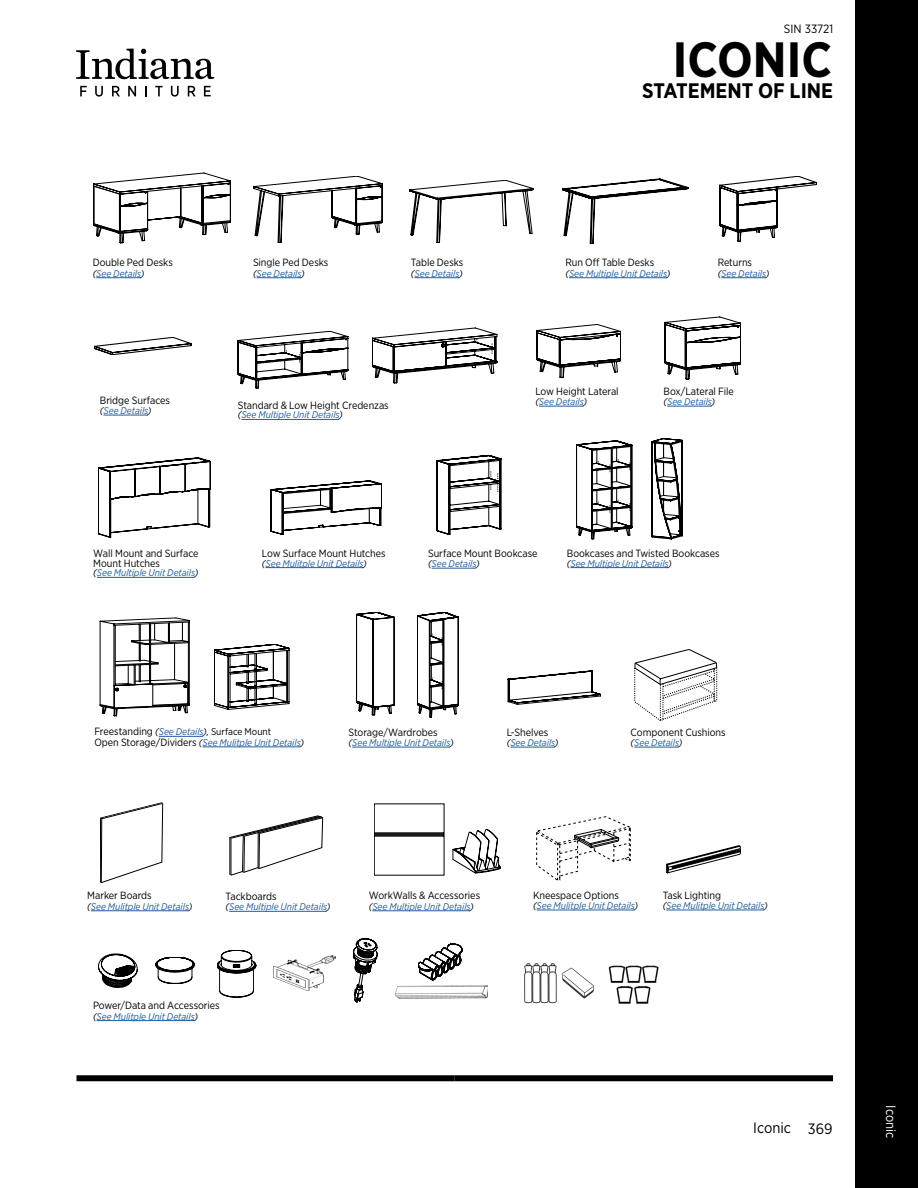
<style>
.page{position:relative;width:918px;height:1188px;background:#fff}
.page>*{position:absolute;margin:0;border:0;box-sizing:border-box;transform-origin:0 0}
.t1{font:700 49.5px "Gotham Narrow";color:#000}
.t2{font:700 21px "Gotham Narrow";color:#000}
.t3{font:15px "Gotham Narrow";color:#000}
.t4{font:13.5px "Gotham Narrow";color:#fff}
.t5{font:12px "Gotham Narrow";color:#000}
.t6{font:10.5px/9.8px "Gotham Narrow";letter-spacing:-.005em;color:#000}
.t7{font:italic 9.75px "Gotham Narrow";letter-spacing:-.005em;color:#215e9e}
.s1{color:#000}
.s2{font-style:italic;font-size:9.75px}
.s3{font-style:italic;font-size:9.75px;color:#215e9e}
.s4{font-size:9.75px}
.s5{font-style:normal;font-size:10.5px;color:#000}
</style>
<div class="page">
<div style="left:76px;top:1075px;width:379px;height:6px;background:#000"></div>
<div style="left:455px;top:1075px;width:378px;height:6px;background:#000"></div>
<svg style="left:76px;top:49px;width:138px;height:30px"></svg>
<svg style="left:80px;top:86px;width:7px;height:10px"></svg>
<svg style="left:95px;top:86px;width:8px;height:11px"></svg>
<svg style="left:112px;top:86px;width:8px;height:10px"></svg>
<svg style="left:128px;top:86px;width:8px;height:10px"></svg>
<svg style="left:145px;top:86px;width:2px;height:10px"></svg>
<svg style="left:155px;top:86px;width:8px;height:10px"></svg>
<svg style="left:171px;top:86px;width:8px;height:11px"></svg>
<svg style="left:188px;top:86px;width:8px;height:10px"></svg>
<svg style="left:204px;top:86px;width:7px;height:10px"></svg>
<div style="left:855px;top:0;width:63px;height:1188px;background:#000"></div>
<hr style="left:96px;top:277px;width:45px;height:1px;background:#215e9e">
<hr style="left:257px;top:277px;width:44px;height:1px;background:#215e9e">
<hr style="left:415px;top:277px;width:44px;height:1px;background:#215e9e">
<hr style="left:569px;top:277px;width:98px;height:1px;background:#215e9e">
<hr style="left:721px;top:277px;width:45px;height:1px;background:#215e9e">
<hr style="left:241px;top:419px;width:98px;height:1px;background:#215e9e">
<hr style="left:97px;top:577px;width:98px;height:1px;background:#215e9e">
<svg style="left:93px;top:173px;width:138px;height:70px"></svg>
<svg style="left:410px;top:180px;width:123px;height:63px"></svg>
<svg style="left:254px;top:176px;width:128px;height:67px"></svg>
<svg style="left:563px;top:179px;width:125px;height:65px"></svg>
<svg style="left:238px;top:331px;width:110px;height:57px"></svg>
<svg style="left:720px;top:176px;width:97px;height:66px"></svg>
<svg style="left:372px;top:328px;width:125px;height:55px"></svg>
<svg style="left:98px;top:458px;width:112px;height:79px"></svg>
<svg style="left:271px;top:481px;width:111px;height:53px"></svg>
<hr style="left:265px;top:567px;width:98px;height:1px;background:#215e9e">
<svg style="left:214px;top:644px;width:75px;height:66px"></svg>
<hr style="left:159px;top:736px;width:44px;height:1px;background:#215e9e">
<hr style="left:203px;top:747px;width:97px;height:1px;background:#215e9e">
<hr style="left:103px;top:415px;width:45px;height:1px;background:#215e9e">
<svg style="left:94px;top:337px;width:97px;height:18px"></svg>
<svg style="left:437px;top:455px;width:64px;height:80px"></svg>
<svg style="left:356px;top:612px;width:38px;height:103px"></svg>
<svg style="left:652px;top:438px;width:30px;height:101px"></svg>
<svg style="left:417px;top:612px;width:41px;height:105px"></svg>
<hr style="left:432px;top:568px;width:44px;height:1px;background:#215e9e">
<hr style="left:352px;top:747px;width:98px;height:1px;background:#215e9e">
<svg style="left:100px;top:618px;width:90px;height:98px"></svg>
<svg style="left:576px;top:441px;width:56px;height:98px"></svg>
<hr style="left:570px;top:567px;width:98px;height:1px;background:#215e9e">
<svg style="left:508px;top:671px;width:93px;height:33px"></svg>
<hr style="left:510px;top:747px;width:45px;height:1px;background:#215e9e">
<hr style="left:634px;top:747px;width:45px;height:1px;background:#215e9e">
<svg style="left:374px;top:804px;width:70px;height:71px"></svg>
<svg style="left:453px;top:829px;width:48px;height:44px"></svg>
<hr style="left:229px;top:911px;width:98px;height:1px;background:#215e9e">
<hr style="left:97px;top:1020px;width:97px;height:1px;background:#215e9e">
<hr style="left:372px;top:911px;width:98px;height:1px;background:#215e9e">
<svg style="left:634px;top:649px;width:83px;height:72px"></svg>
<svg style="left:229px;top:816px;width:94px;height:59px"></svg>
<hr style="left:537px;top:910px;width:97px;height:1px;background:#215e9e">
<svg style="left:536px;top:817px;width:95px;height:64px"></svg>
<hr style="left:666px;top:910px;width:98px;height:1px;background:#215e9e">
<svg style="left:666px;top:845px;width:75px;height:28px"></svg>
<svg style="left:100px;top:803px;width:63px;height:80px"></svg>
<hr style="left:91px;top:911px;width:98px;height:1px;background:#215e9e">
<img style="left:524px;top:963px;width:33px;height:41px">
<img style="left:562px;top:968px;width:32px;height:30px">
<img style="left:608px;top:965px;width:51px;height:39px">
<img style="left:273px;top:956px;width:63px;height:34px">
<svg style="left:98px;top:954px;width:39px;height:34px"></svg>
<img style="left:395px;top:986px;width:93px;height:12px">
<svg style="left:353px;top:939px;width:24px;height:64px"></svg>
<svg style="left:418px;top:944px;width:45px;height:44px"></svg>
<svg style="left:156px;top:957px;width:39px;height:27px"></svg>
<svg style="left:217px;top:950px;width:39px;height:47px"></svg>
<hr style="left:539px;top:406px;width:44px;height:1px;background:#215e9e">
<svg style="left:537px;top:324px;width:84px;height:54px"></svg>
<hr style="left:667px;top:406px;width:45px;height:1px;background:#215e9e">
<svg style="left:665px;top:317px;width:76px;height:62px"></svg>
<p class="t5" style="left:784px;top:21px;width:51px">SIN 33721</p>
<h1 class="t1" style="left:673px;top:27px;width:161px">ICONIC</h1>
<h2 class="t2" style="left:642px;top:77px;width:192px">STATEMENT OF LINE</h2>
<p class="t6" style="left:93px;top:257px;width:82px">Double Ped Desks</p>
<p class="t7" style="left:93px;top:267px;width:53px"><span class="s1">(</span>See Details<span class="s1">)</span></p>
<p class="t6" style="left:100px;top:395px;width:72px">Bridge Surfaces</p>
<p class="t7" style="left:100px;top:405px;width:53px"><span class="s1">(</span>See Details<span class="s1">)</span></p>
<p class="t6" style="left:253px;top:257px;width:77px">Single Ped Desks</p>
<p class="t7" style="left:253px;top:267px;width:53px"><span class="s1">(</span>See Details<span class="s1">)</span></p>
<p class="t6" style="left:411px;top:257px;width:54px">Table Desks</p>
<p class="t7" style="left:411px;top:267px;width:53px"><span class="s1">(</span>See Details<span class="s1">)</span></p>
<p class="t6" style="left:238px;top:400px;width:152px">Standard &amp; Low Height Credenzas</p>
<p class="t7" style="left:238px;top:409px;width:107px"><span class="s1">(</span>See Multiple Unit Details<span class="s1">)</span></p>
<p class="t6" style="left:565px;top:257px;width:90px">Run Off Table Desks</p>
<p class="t7" style="left:565px;top:267px;width:107px"><span class="s1">(</span>See Multiple Unit Details<span class="s1">)</span></p>
<p class="t6" style="left:718px;top:257px;width:36px">Returns</p>
<p class="t7" style="left:718px;top:267px;width:53px"><span class="s1">(</span>See Details<span class="s1">)</span></p>
<p class="t6" style="left:535px;top:387px;width:85px">Low Height Lateral</p>
<p class="t7" style="left:535px;top:396px;width:53px"><span class="s1">(</span>See Details<span class="s1">)</span></p>
<p class="t6" style="left:664px;top:387px;width:72px">Box/Lateral File</p>
<p class="t7" style="left:664px;top:396px;width:53px"><span class="s1">(</span>See Details<span class="s1">)</span></p>
<p class="t6" style="left:93px;top:548px;width:107px">Wall Mount and Surface<br>Mount Hutches</p>
<p class="t7" style="left:93px;top:567px;width:107px"><span class="s1">(</span>See Multiple Unit Details<span class="s1">)</span></p>
<p class="t6" style="left:262px;top:548px;width:125px">Low Surface Mount Hutches</p>
<p class="t7" style="left:262px;top:557px;width:107px"><span class="s1">(</span>See Mulitple Unit Details<span class="s1">)</span></p>
<p class="t6" style="left:428px;top:549px;width:111px">Surface Mount Bookcase</p>
<p class="t7" style="left:428px;top:558px;width:53px"><span class="s1">(</span>See Details<span class="s1">)</span></p>
<p class="t6" style="left:567px;top:548px;width:154px">Bookcases and Twisted Bookcases</p>
<p class="t7" style="left:567px;top:557px;width:107px"><span class="s1">(</span>See Multiple Unit Details<span class="s1">)</span></p>
<p class="t6" style="left:94px;top:727px;width:178px">Freestanding <span class="s2">(</span><span class="s3">See Details</span><span class="s2">),</span> <span class="s4">Surface Mount</span></p>
<p class="t7" style="left:94px;top:736px;width:211px"><span class="s5">Open Storage/Dividers</span> <span class="s1">(</span>See Mulitple Unit Details<span class="s1">)</span></p>
<p class="t6" style="left:349px;top:727px;width:91px">Storage/Wardrobes</p>
<p class="t7" style="left:349px;top:737px;width:107px"><span class="s1">(</span>See Multiple Unit Details<span class="s1">)</span></p>
<p class="t6" style="left:507px;top:727px;width:43px">L-Shelves</p>
<p class="t7" style="left:507px;top:737px;width:53px"><span class="s1">(</span>See Details<span class="s1">)</span></p>
<p class="t6" style="left:631px;top:727px;width:97px">Component Cushions</p>
<p class="t7" style="left:631px;top:737px;width:53px"><span class="s1">(</span>See Details<span class="s1">)</span></p>
<p class="t6" style="left:87px;top:891px;width:66px">Marker Boards</p>
<p class="t7" style="left:87px;top:900px;width:107px"><span class="s1">(</span>See Mulitple Unit Details<span class="s1">)</span></p>
<p class="t6" style="left:226px;top:891px;width:53px">Tackboards</p>
<p class="t7" style="left:226px;top:901px;width:107px"><span class="s1">(</span>See Multiple Unit Details<span class="s1">)</span></p>
<p class="t6" style="left:93px;top:1000px;width:128px">Power/Data and Accessories</p>
<p class="t7" style="left:93px;top:1010px;width:107px"><span class="s1">(</span>See Mulitple Unit Details<span class="s1">)</span></p>
<p class="t6" style="left:369px;top:891px;width:113px">WorkWalls &amp; Accessories</p>
<p class="t7" style="left:369px;top:900px;width:107px"><span class="s1">(</span>See Multiple Unit Details<span class="s1">)</span></p>
<p class="t6" style="left:533px;top:890px;width:87px">Kneespace Options</p>
<p class="t7" style="left:533px;top:900px;width:107px"><span class="s1">(</span>See Mulitple Unit Details<span class="s1">)</span></p>
<p class="t6" style="left:663px;top:890px;width:60px">Task Lighting</p>
<p class="t7" style="left:663px;top:900px;width:107px"><span class="s1">(</span>See Mulitple Unit Details<span class="s1">)</span></p>
<h3 class="t3" style="left:753px;top:1118px;width:39px">Iconic</h3>
<h3 class="t3" style="left:808px;top:1119px;width:26px">369</h3>
<h3 class="t4" style="left:899px;top:1105px;width:35px;rotate:90deg">Iconic</h3>
</div>
